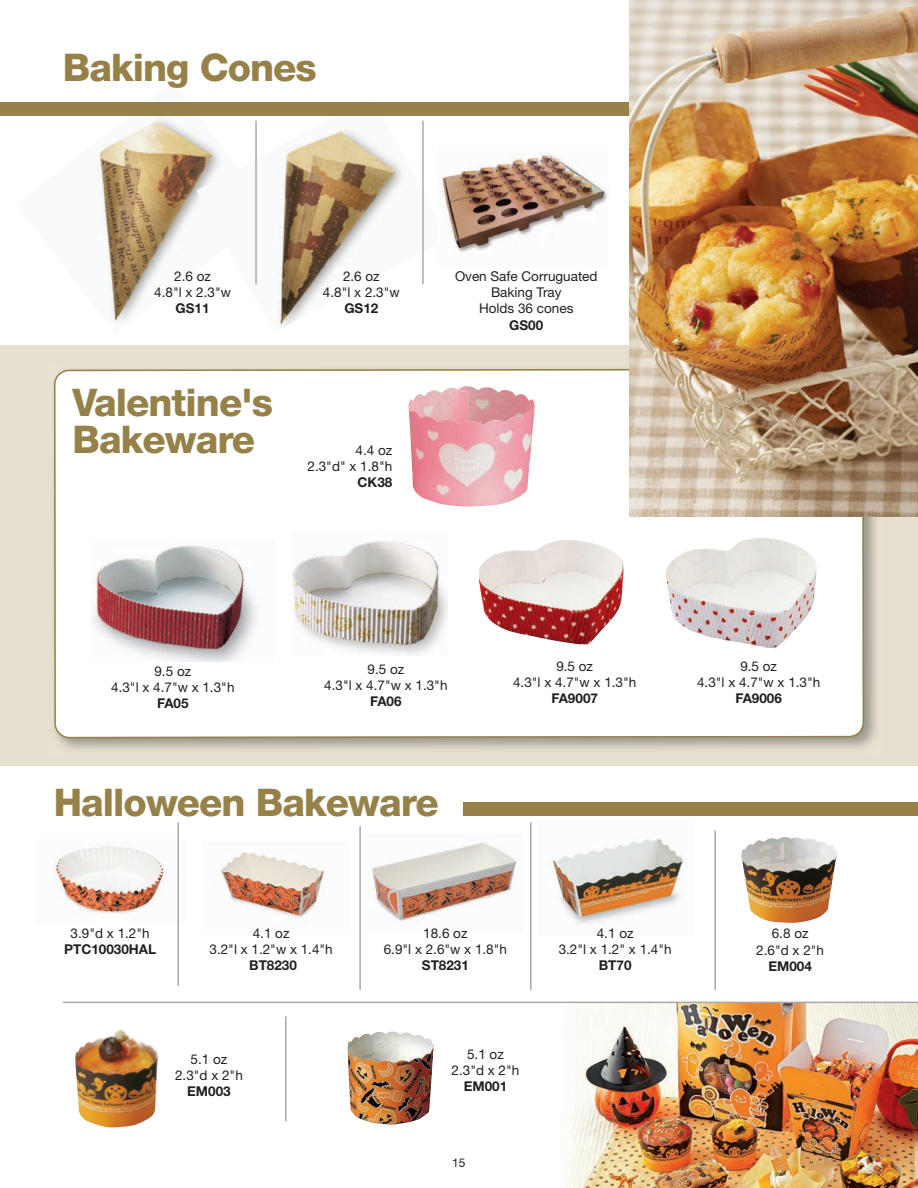
<style>
.page{position:relative;width:918px;height:1188px;background:#fff}
.page>*{position:absolute;margin:0;border:0;box-sizing:border-box;transform-origin:0 0}
.t1{font:800 38.25px/36.8px "Helvetica Neue";letter-spacing:-.025em;color:#968249}
.t2{font:13.5px/16.2px "Helvetica Neue";color:#231f20;text-align:center}
.t3{font:700 13.5px "Helvetica Neue";color:#231f20}
.t4{font:12px "Helvetica Neue";color:#231f20}
</style>
<div class="page">
<svg style="left:0;top:345px;width:918px;height:420px;background:#dfd9c8"></svg>
<img style="left:372px;top:842px;width:146px;height:80px">
<img style="left:550px;top:838px;width:137px;height:86px">
<img style="left:348px;top:1031px;width:86px;height:94px">
<img style="left:75px;top:1030px;width:83px;height:98px">
<hr style="left:285px;top:1016px;width:2px;height:105px;background:#a8a9ad">
<img style="left:741px;top:837px;width:96px;height:86px">
<hr style="left:714px;top:831px;width:2px;height:159px;background:#a8a9ad">
<img style="left:52px;top:846px;width:112px;height:67px">
<img style="left:221px;top:852px;width:104px;height:68px">
<hr style="left:359px;top:826px;width:2px;height:164px;background:#a8a9ad">
<hr style="left:177px;top:822px;width:2px;height:164px;background:#a8a9ad">
<svg style="left:54px;top:369px;width:810px;height:369px"></svg>
<img style="left:409px;top:386px;width:126px;height:121px">
<img style="left:630px;top:0;width:288px;height:517px">
<img style="left:15px;top:102px;width:182px;height:221px">
<img style="left:197px;top:102px;width:251px;height:225px">
<hr style="left:255px;top:121px;width:2px;height:163px;background:#a8a9ad">
<img style="left:437px;top:146px;width:172px;height:121px">
<div style="left:0;top:103px;width:629px;height:13px;background:#968249"></div>
<hr style="left:422px;top:121px;width:2px;height:163px;background:#a8a9ad">
<div style="left:463px;top:802px;width:455px;height:13px;background:#968249"></div>
<hr style="left:530px;top:822px;width:2px;height:168px;background:#a8a9ad">
<img style="left:479px;top:540px;width:145px;height:105px">
<div style="left:92px;top:539px;width:194px;height:122px;background:#fff"></div>
<img style="left:92px;top:545px;width:166px;height:116px">
<img style="left:291px;top:533px;width:156px;height:123px">
<img style="left:666px;top:538px;width:115px;height:110px">
<img style="left:560px;top:1003px;width:358px;height:185px">
<hr style="left:63px;top:1002px;width:855px;height:1px;background:#a8a9ad">
<h1 class="t1" style="left:63px;top:53px;width:256px">Baking Cones</h1>
<p class="t2" style="left:154px;top:269px;width:78px">2.6 oz<br>4.8"l x 2.3"w</p>
<p class="t3" style="left:176px;top:304px;width:36px">GS11</p>
<h1 class="t1" style="left:72px;top:387px;width:202px">Valentine's<br>Bakeware</h1>
<p class="t2" style="left:323px;top:269px;width:78px">2.6 oz<br>4.8"l x 2.3"w</p>
<p class="t3" style="left:344px;top:304px;width:36px">GS12</p>
<p class="t2" style="left:308px;top:443px;width:86px;text-align:right">4.4 oz<br>2.3"d" x 1.8"h</p>
<p class="t3" style="left:358px;top:478px;width:36px">CK38</p>
<p class="t2" style="left:455px;top:269px;width:144px">Oven Safe Corruguated<br>Baking Tray<br>Holds 36 cones</p>
<p class="t3" style="left:509px;top:320px;width:36px">GS00</p>
<p class="t2" style="left:111px;top:664px;width:125px">9.5 oz<br>4.3"l x 4.7"w x 1.3"h</p>
<p class="t3" style="left:157px;top:698px;width:33px">FA05</p>
<p class="t2" style="left:324px;top:662px;width:125px">9.5 oz<br>4.3"l x 4.7"w x 1.3"h</p>
<p class="t3" style="left:370px;top:696px;width:33px">FA06</p>
<h1 class="t1" style="left:54px;top:787px;width:386px">Halloween Bakeware</h1>
<p class="t2" style="left:513px;top:659px;width:125px">9.5 oz<br>4.3"l x 4.7"w x 1.3"h</p>
<p class="t3" style="left:551px;top:694px;width:48px">FA9007</p>
<p class="t2" style="left:697px;top:659px;width:125px">9.5 oz<br>4.3"l x 4.7"w x 1.3"h</p>
<p class="t3" style="left:735px;top:694px;width:48px">FA9006</p>
<p class="t2" style="left:71px;top:926px;width:81px">3.9"d x 1.2"h</p>
<p class="t3" style="left:64px;top:944px;width:94px">PTC10030HAL</p>
<p class="t2" style="left:210px;top:926px;width:125px">4.1 oz<br>3.2"l x 1.2"w x 1.4"h</p>
<p class="t3" style="left:249px;top:961px;width:49px">BT8230</p>
<p class="t2" style="left:175px;top:1052px;width:69px">5.1 oz<br>2.3"d x 2"h</p>
<p class="t3" style="left:187px;top:1086px;width:45px">EM003</p>
<p class="t2" style="left:384px;top:926px;width:125px">18.6 oz<br>6.9"l x 2.6"w x 1.8"h</p>
<p class="t3" style="left:422px;top:961px;width:49px">ST8231</p>
<p class="t2" style="left:452px;top:1047px;width:69px">5.1 oz<br>2.3"d x 2"h</p>
<p class="t3" style="left:464px;top:1082px;width:45px">EM001</p>
<p class="t4" style="left:452px;top:1158px;width:15px">15</p>
<p class="t2" style="left:559px;top:926px;width:115px">4.1 oz<br>3.2"l x 1.2" x 1.4"h</p>
<p class="t3" style="left:599px;top:961px;width:34px">BT70</p>
<p class="t2" style="left:756px;top:927px;width:69px">6.8 oz<br>2.6"d x 2"h</p>
<p class="t3" style="left:768px;top:961px;width:45px">EM004</p>
</div>
